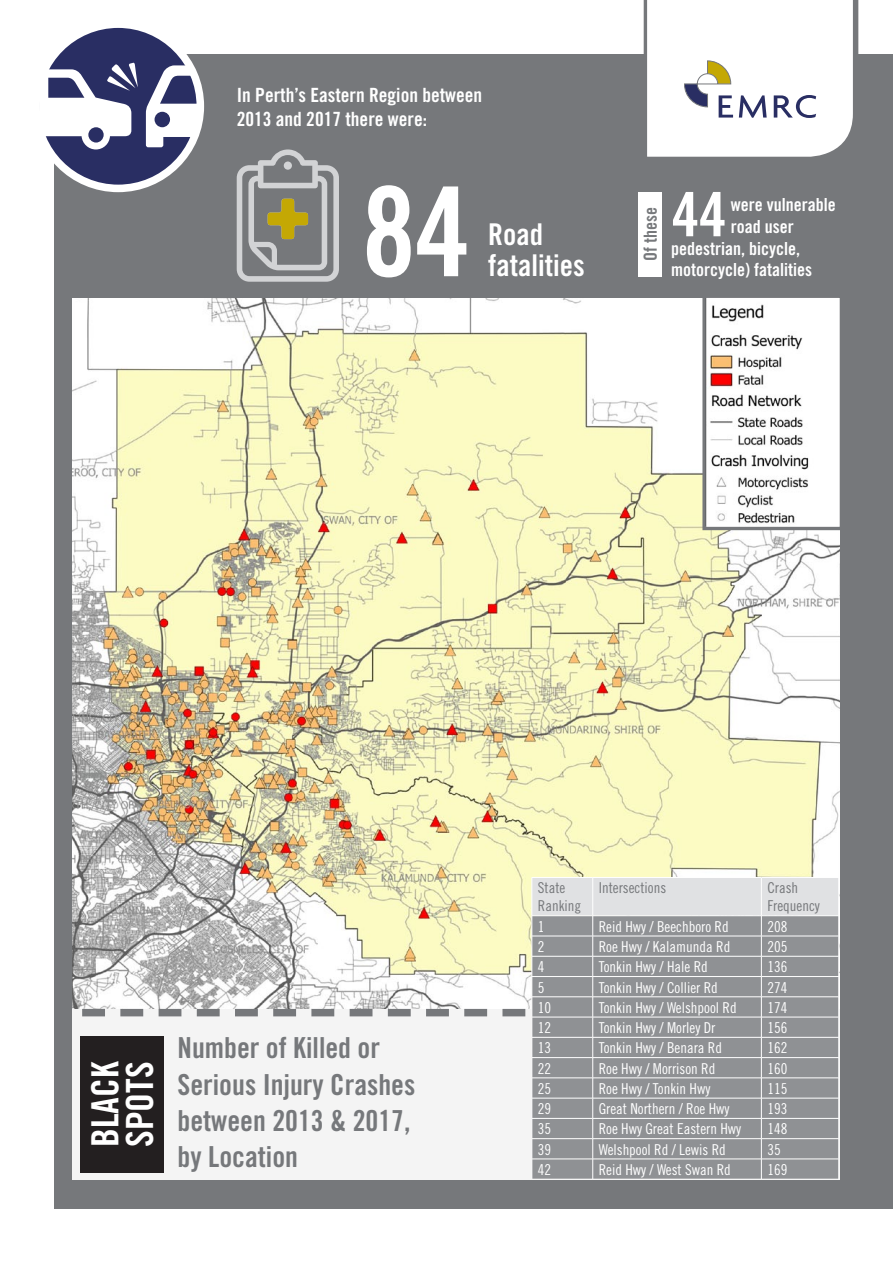
<style>
.page{position:relative;width:893px;height:1263px;background:#fff}
.page>*{position:absolute;margin:0;border:0;box-sizing:border-box;transform-origin:0 0}
.t1{font:124.35px "Trade Gothic Bold Cond Twenty";color:#fff}
.t2{font:61.35px "Trade Gothic Bold Cond Twenty";color:#fff}
.t3{font:37.5px/34.5px "Trade Gothic Bold Cond Twenty";color:#fff}
.t4{font:30px/31.5px "Trade Gothic Bold Cond Twenty";color:#fff}
.t5{font:28.95px/36.2px "Trade Gothic Bold Cond Twenty";color:#76787b}
.t6{font:19.65px/23.5px "Trade Gothic Bold Cond Twenty";color:#fff}
.t7{font:18px "Trade Gothic Bold Cond Twenty";color:#fff}
.t8{font:18px "Trade Gothic Bold Cond Twenty";color:#76787b}
.t9{font:15px "Trade Gothic Cond Eighteen";color:#fff}
.t10{font:15px/18px "Trade Gothic Cond Eighteen";color:#76787b}
</style>
<div class="page">
<div style="left:54px;top:54px;width:839px;height:1155px;background:#76787b"></div>
<img style="left:72px;top:299px;width:768px;height:710px">
<svg style="left:237px;top:149px;width:102px;height:133px"></svg>
<div style="left:638px;top:192px;width:24px;height:84px;background:#fff"></div>
<div style="left:72px;top:1009px;width:768px;height:170px;background:#f4f4f4"></div>
<div style="left:80px;top:1036px;width:83px;height:136px;background:#231f20"></div>
<svg style="left:82px;top:1009px;width:443px;height:7px"></svg>
<svg style="left:643px;top:0;width:216px;height:157px"></svg>
<div style="left:36px;top:24px;width:164px;height:164px;background:#292e63;border-radius:50%"></div>
<div style="left:32px;top:20px;width:172px;height:172px;border:8px solid #fff;border-radius:50%"></div>
<svg style="left:39px;top:62px;width:160px;height:87px"></svg>
<svg style="left:532px;top:877px;width:307px;height:302px;background:#9ea0a3"></svg>
<hr style="left:532px;top:1118px;width:61px;height:1px;background:#fff">
<hr style="left:593px;top:1118px;width:168px;height:1px;background:#fff">
<hr style="left:532px;top:1138px;width:61px;height:1px;background:#fff">
<hr style="left:593px;top:1138px;width:168px;height:1px;background:#fff">
<hr style="left:532px;top:1159px;width:61px;height:1px;background:#fff">
<hr style="left:593px;top:1159px;width:168px;height:1px;background:#fff">
<hr style="left:532px;top:1179px;width:61px;height:1px;background:#fff">
<hr style="left:593px;top:1179px;width:168px;height:1px;background:#fff">
<hr style="left:761px;top:1118px;width:78px;height:1px;background:#fff">
<hr style="left:761px;top:1138px;width:78px;height:1px;background:#fff">
<hr style="left:761px;top:1159px;width:78px;height:1px;background:#fff">
<hr style="left:761px;top:1179px;width:78px;height:1px;background:#fff">
<svg style="left:701px;top:298px;width:139px;height:234px;background:#e4e2e2"></svg>
<h3 class="t6" style="left:237px;top:83px;width:247px">In Perth’s Eastern Region between<br>2013 and 2017 there were:</h3>
<h1 class="t1" style="left:361px;top:156px;width:111px">84</h1>
<h3 class="t4" style="left:488px;top:218px;width:98px">Road fatalities</h3>
<p class="t8" style="left:640px;top:261px;width:55px;rotate:-90deg">Of these</p>
<h2 class="t2" style="left:672px;top:177px;width:56px">44</h2>
<p class="t7" style="left:731px;top:194px;width:106px">were vulnerable</p>
<p class="t7" style="left:731px;top:216px;width:64px">road user</p>
<p class="t7" style="left:671px;top:237px;width:130px">pedestrian, bicycle,</p>
<p class="t7" style="left:671px;top:259px;width:142px">motorcycle) fatalities</p>
<h3 class="t3" style="left:88px;top:1147px;width:87px;rotate:-90deg">BLACK<br>SPOTS</h3>
<h3 class="t5" style="left:178px;top:1030px;width:239px">Number of Killed or<br>Serious Injury Crashes between 2013 &amp; 2017, by Location</h3>
<p class="t10" style="left:538px;top:879px;width:45px">State<br>Ranking</p>
<p class="t10" style="left:599px;top:879px;width:69px">Intersections</p>
<p class="t10" style="left:767px;top:879px;width:54px">Crash<br>Frequency</p>
<p class="t9" style="left:538px;top:917px;width:8px">1</p>
<p class="t9" style="left:599px;top:917px;width:131px">Reid Hwy / Beechboro Rd</p>
<p class="t9" style="left:767px;top:917px;width:21px">208</p>
<p class="t9" style="left:538px;top:938px;width:8px">2</p>
<p class="t9" style="left:599px;top:938px;width:133px">Roe Hwy / Kalamunda Rd</p>
<p class="t9" style="left:767px;top:938px;width:21px">205</p>
<p class="t9" style="left:538px;top:958px;width:8px">4</p>
<p class="t9" style="left:599px;top:958px;width:111px">Tonkin Hwy / Hale Rd</p>
<p class="t9" style="left:767px;top:958px;width:21px">136</p>
<p class="t9" style="left:538px;top:978px;width:8px">5</p>
<p class="t9" style="left:599px;top:978px;width:121px">Tonkin Hwy / Collier Rd</p>
<p class="t9" style="left:767px;top:978px;width:21px">274</p>
<p class="t9" style="left:538px;top:998px;width:15px">10</p>
<p class="t9" style="left:599px;top:998px;width:140px">Tonkin Hwy / Welshpool Rd</p>
<p class="t9" style="left:767px;top:998px;width:21px">174</p>
<p class="t9" style="left:538px;top:1019px;width:15px">12</p>
<p class="t9" style="left:599px;top:1019px;width:118px">Tonkin Hwy / Morley Dr</p>
<p class="t9" style="left:767px;top:1019px;width:21px">156</p>
<p class="t9" style="left:538px;top:1039px;width:15px">13</p>
<p class="t9" style="left:599px;top:1039px;width:125px">Tonkin Hwy / Benara Rd</p>
<p class="t9" style="left:767px;top:1039px;width:21px">162</p>
<p class="t9" style="left:538px;top:1059px;width:15px">22</p>
<p class="t9" style="left:599px;top:1059px;width:118px">Roe Hwy / Morrison Rd</p>
<p class="t9" style="left:767px;top:1059px;width:21px">160</p>
<p class="t9" style="left:538px;top:1080px;width:15px">25</p>
<p class="t9" style="left:599px;top:1080px;width:113px">Roe Hwy / Tonkin Hwy</p>
<p class="t9" style="left:767px;top:1080px;width:21px">115</p>
<p class="t9" style="left:538px;top:1100px;width:15px">29</p>
<p class="t9" style="left:599px;top:1100px;width:132px">Great Northern / Roe Hwy</p>
<p class="t9" style="left:767px;top:1100px;width:21px">193</p>
<p class="t9" style="left:538px;top:1120px;width:15px">35</p>
<p class="t9" style="left:599px;top:1120px;width:144px">Roe Hwy Great Eastern Hwy</p>
<p class="t9" style="left:767px;top:1120px;width:21px">148</p>
<p class="t9" style="left:538px;top:1140px;width:15px">39</p>
<p class="t9" style="left:599px;top:1140px;width:129px">Welshpool Rd / Lewis Rd</p>
<p class="t9" style="left:767px;top:1140px;width:15px">35</p>
<p class="t9" style="left:538px;top:1161px;width:15px">42</p>
<p class="t9" style="left:599px;top:1161px;width:134px">Reid Hwy / West Swan Rd</p>
<p class="t9" style="left:767px;top:1161px;width:21px">169</p>
</div>
